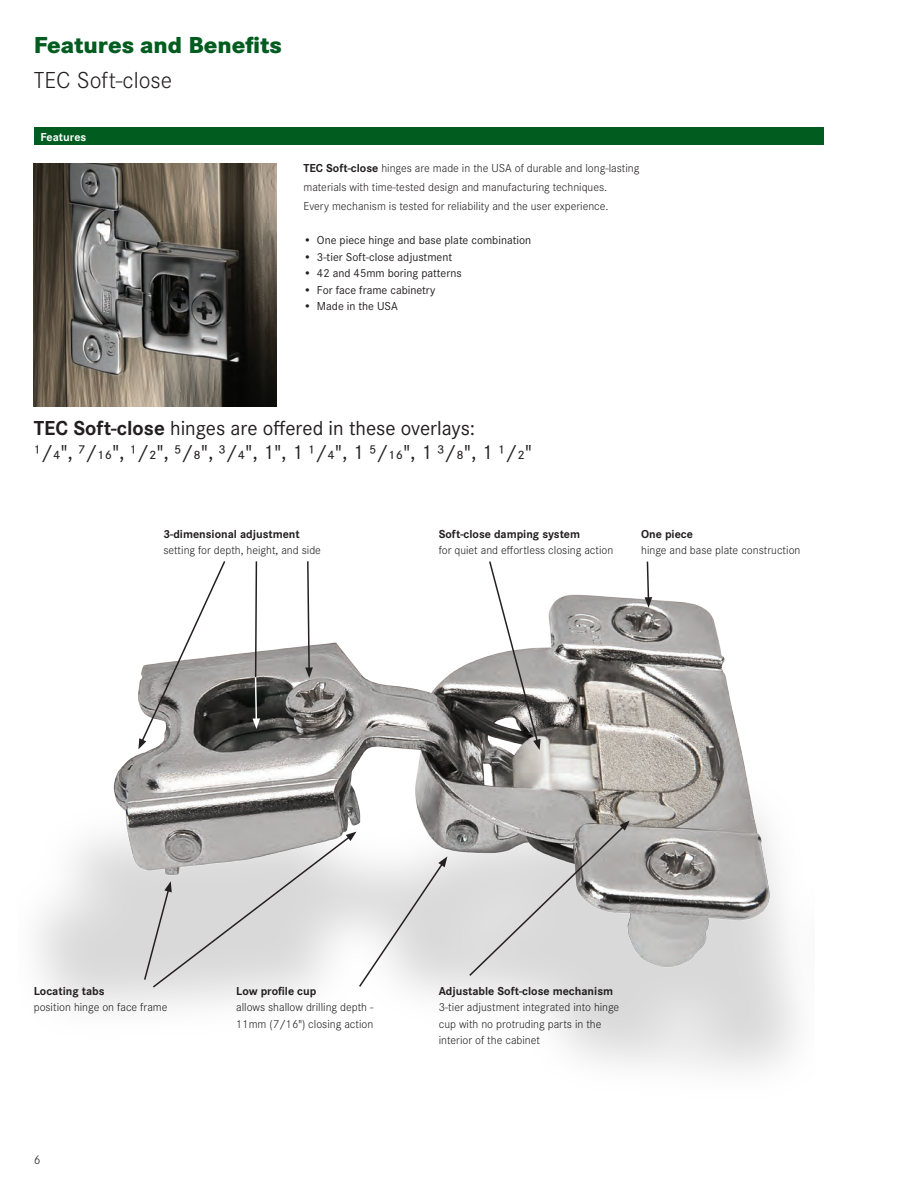
<style>
.page{position:relative;width:918px;height:1188px;background:#fff}
.page>*{position:absolute;margin:0;border:0;box-sizing:border-box;transform-origin:0 0}
.Page_Heading{font:800 24px "Corporate S";color:#015c20}
.Page_Subheading{font:300 24px "Corporate S";color:#231f20}
.F_B_-_Subhead{font:21px "Corporate S";color:#231f20}
.t1{font:300 12.75px "Corporate S";color:#231f20}
.F_B_-_Arrows{font:300 12px/16.5px "Corporate S";color:#231f20}
.Body{font:300 12px/18.8px "Corporate S";color:#231f20}
.t2{font:12px "Corporate S";color:#231f20}
.Header_Bar_-_3_Col{font:700 12px "Corporate S";color:#fff}
.s1{font-weight:700}
</style>
<div class="page">
<img style="left:37px;top:594px;width:760px;height:477px">
<img style="left:34px;top:163px;width:243px;height:243px">
<div style="left:34px;top:128px;width:790px;height:17px;background:#015c20"></div>
<svg style="left:305px;top:561px;width:8px;height:117px"></svg>
<svg style="left:488px;top:561px;width:53px;height:189px"></svg>
<svg style="left:138px;top:561px;width:89px;height:188px"></svg>
<svg style="left:468px;top:821px;width:162px;height:156px;background:#c6c5c5"></svg>
<svg style="left:143px;top:832px;width:304px;height:157px"></svg>
<svg style="left:645px;top:561px;width:7px;height:47px"></svg>
<svg style="left:252px;top:561px;width:8px;height:168px"></svg>
<p class="Page_Heading" style="left:34px;top:31px;width:249px">Features and Benefits</p>
<p class="Page_Subheading" style="left:34px;top:66px;width:140px">TEC Soft-close</p>
<p class="Header_Bar_-_3_Col" style="left:40px;top:130px;width:47px">Features</p>
<p class="Body" style="left:303px;top:159px;width:337px"><span class="s1">TEC Soft-close</span> hinges are made in the USA of durable and long-lasting materials with time-tested design and manufacturing techniques.<br>Every mechanism is tested for reliability and the user experience.</p>
<p class="t2" style="left:303px;top:234px;width:229px">• One piece hinge and base plate combination</p>
<p class="t2" style="left:303px;top:250px;width:150px">• 3-tier Soft-close adjustment</p>
<p class="t2" style="left:303px;top:267px;width:160px">• 42 and 45mm boring patterns</p>
<p class="t2" style="left:303px;top:283px;width:134px">• For face frame cabinetry</p>
<p class="t2" style="left:303px;top:300px;width:96px">• Made in the USA</p>
<p class="F_B_-_Subhead" style="left:34px;top:416px;width:443px"><span class="s1">TEC Soft-close</span> hinges are offered in these overlays:</p>
<p class="F_B_-_Subhead" style="left:34px;top:440px;width:500px">¹/₄", ⁷/₁₆", ¹/₂", ⁵/₈", ³/₄", 1", 1 ¹/₄", 1 ⁵/₁₆", 1 ³/₈", 1 ¹/₂"</p>
<p class="F_B_-_Arrows" style="left:163px;top:526px;width:159px"><span class="s1">3-dimensional adjustment </span>setting for depth, height, and side</p>
<p class="F_B_-_Arrows" style="left:439px;top:526px;width:176px"><span class="s1">Soft-close damping system<br></span>for quiet and effortless closing action</p>
<p class="F_B_-_Arrows" style="left:641px;top:526px;width:161px"><span class="s1">One piece<br></span>hinge and base plate construction</p>
<p class="F_B_-_Arrows" style="left:34px;top:982px;width:135px"><span class="s1">Locating tabs<br></span>position hinge on face frame</p>
<p class="t1" style="left:34px;top:1152px;width:8px">6</p>
<p class="F_B_-_Arrows" style="left:236px;top:982px;width:139px"><span class="s1">Low profile cup<br></span>allows shallow drilling depth -<br>11mm (7/16") closing action</p>
<p class="F_B_-_Arrows" style="left:439px;top:982px;width:182px"><span class="s1">Adjustable Soft-close mechanism </span>3-tier adjustment integrated into hinge cup with no protruding parts in the interior of the cabinet</p>
</div>
